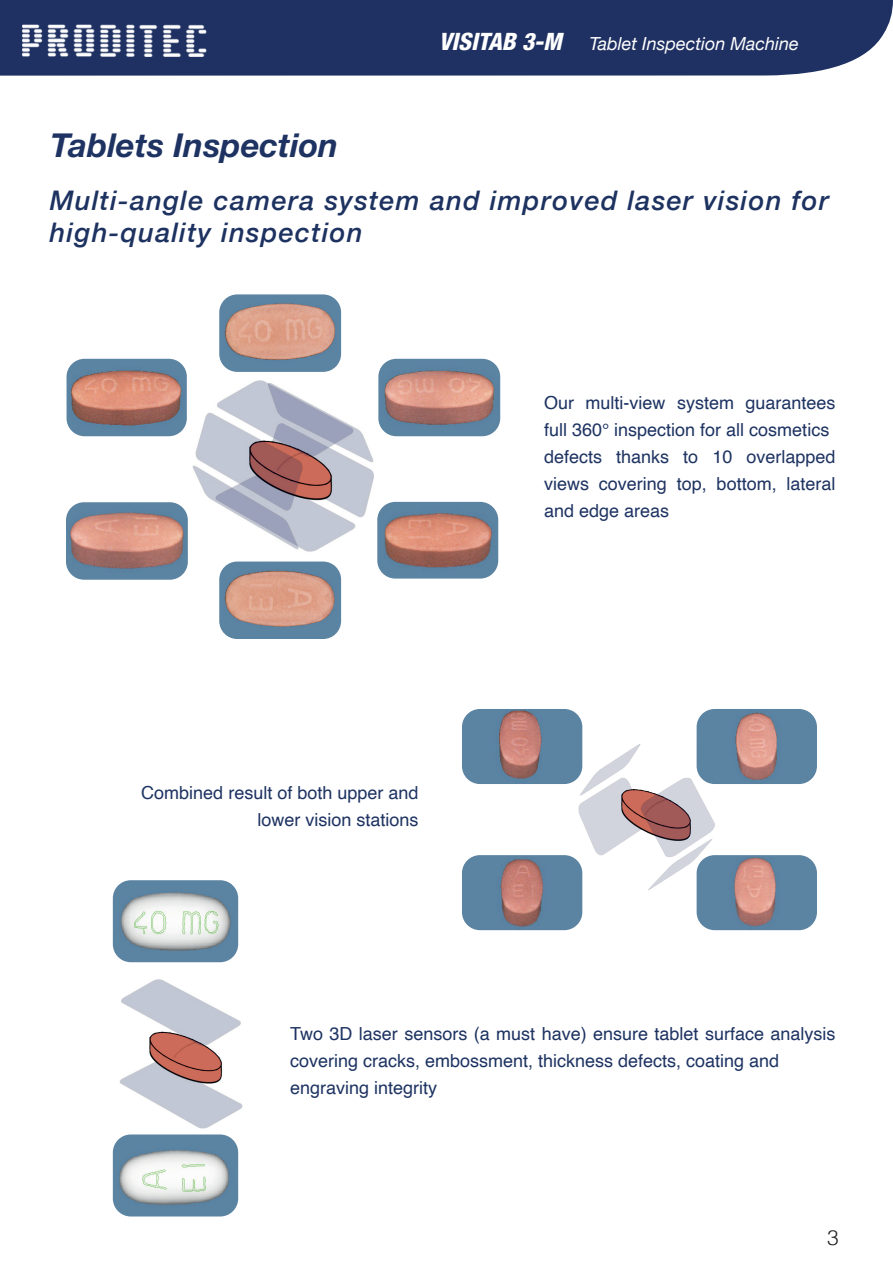
<style>
.page{position:relative;width:893px;height:1263px;background:#fff}
.page>*{position:absolute;margin:0;border:0;box-sizing:border-box;transform-origin:0 0}
.t1{font:italic 700 33px "Helvetica Neue LT Std";color:#1e3362}
.t2{font:italic 500 27px/32.4px "Helvetica Neue";letter-spacing:.05em;color:#1d3260}
.t3{font:300 21px "Helvetica";color:#231f20}
.t4{font:18px/27px "Helvetica";color:#1e3362}
.t5{font:italic 18px "Helvetica Neue";color:#fff}
.s1{font-family:"Helvetica Neue LT Std";font-weight:800;font-stretch:condensed;font-size:24px}
</style>
<div class="page">
<img style="left:119px;top:380px;width:314px;height:172px">
<img style="left:515px;top:724px;width:286px;height:207px">
<img style="left:119px;top:979px;width:124px;height:150px">
<img style="left:219px;top:294px;width:122px;height:78px">
<img style="left:378px;top:359px;width:122px;height:77px">
<img style="left:377px;top:502px;width:121px;height:77px">
<img style="left:219px;top:561px;width:122px;height:78px">
<img style="left:66px;top:502px;width:122px;height:78px">
<img style="left:67px;top:359px;width:120px;height:77px">
<img style="left:113px;top:880px;width:125px;height:82px">
<img style="left:113px;top:1134px;width:125px;height:82px">
<img style="left:462px;top:709px;width:120px;height:75px">
<img style="left:462px;top:855px;width:120px;height:75px">
<img style="left:697px;top:709px;width:120px;height:75px">
<img style="left:697px;top:855px;width:120px;height:75px">
<div style="left:347px;top:0;width:546px;height:76px;background:#1f3162"></div>
<img style="left:0;top:0;width:347px;height:76px">
<p class="t5" style="left:439px;top:30px;width:362px"><span class="s1">VISITAB 3-M</span> Tablet Inspection Machine</p>
<h1 class="t1" style="left:51px;top:125px;width:289px">Tablets Inspection</h1>
<h2 class="t2" style="left:50px;top:182px;width:781px">Multi-angle camera system and improved laser vision for high-quality inspection</h2>
<p class="t4" style="left:141px;top:779px;width:279px;text-align:right">Combined result of both upper and lower vision stations</p>
<p class="t4" style="left:544px;top:390px;width:293px">Our multi-view system guarantees full 360° inspection for all cosmetics defects thanks to 10 overlapped views covering top, bottom, lateral and edge areas</p>
<p class="t4" style="left:290px;top:1021px;width:547px">Two 3D laser sensors (a must have) ensure tablet surface analysis covering cracks, embossment, thickness defects, coating and engraving integrity</p>
<p class="t3" style="left:827px;top:1220px;width:13px">3</p>
</div>
